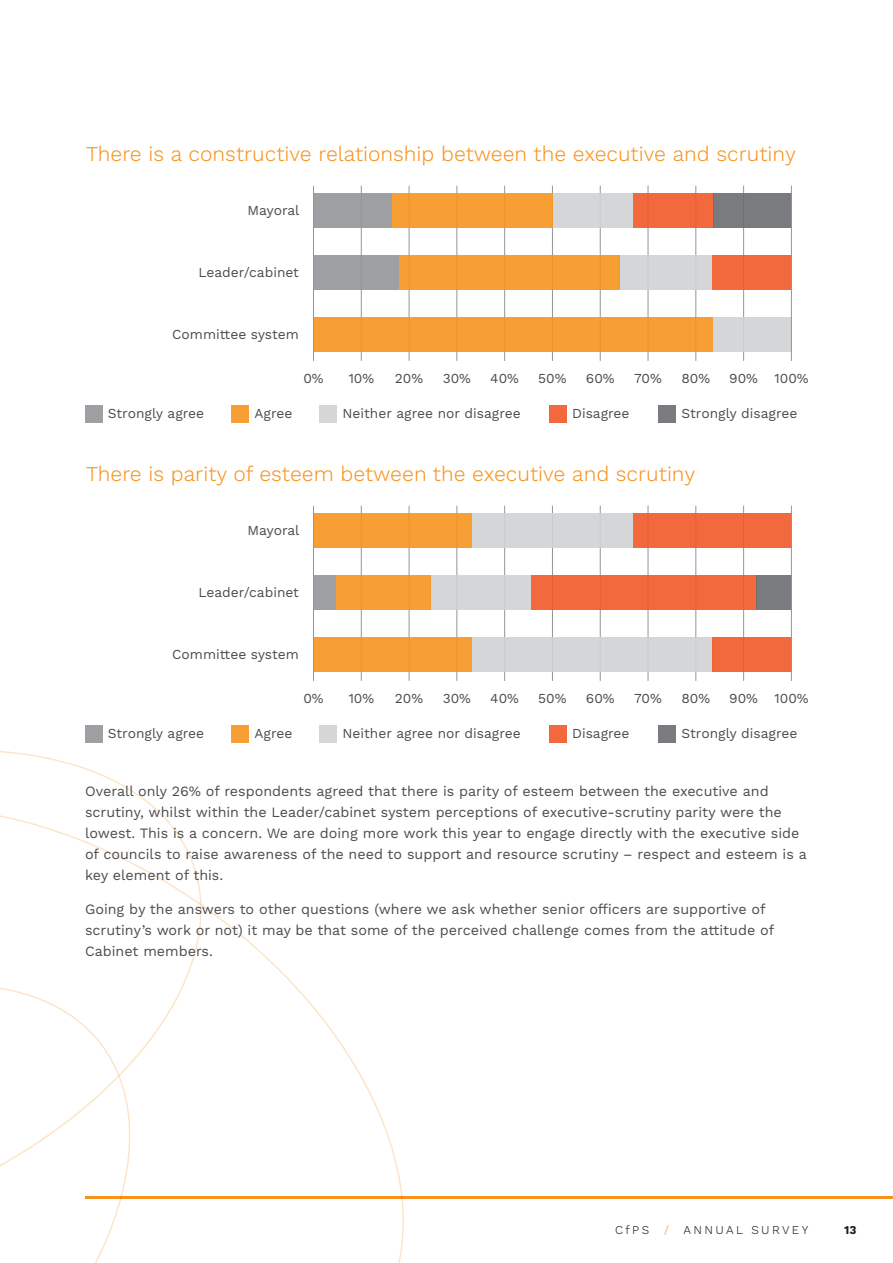
<style>
.page{position:relative;width:893px;height:1263px;background:#fff}
.page>*{position:absolute;margin:0;border:0;box-sizing:border-box;transform-origin:0 0}
.t1{font:300 21px "Work Sans";color:#f7931d}
.t2{font:14.25px/21px "Work Sans";color:#4b4c4d}
.t3{font:13.8px "Work Sans";color:#4b4c4d}
.t4{font:300 12px "Work Sans";letter-spacing:.2em;color:#231f20}
.t5{font:700 12px "Work Sans";color:#231f20}
.s1{color:#f7931d}
</style>
<div class="page">
<hr style="left:85px;top:1196px;width:808px;height:3px;background:#f7931d">
<svg style="left:202px;top:905px;width:202px;height:358px"></svg>
<svg style="left:0;top:751px;width:202px;height:498px"></svg>
<hr style="left:361px;top:186px;width:1px;height:175px;background:#939598">
<hr style="left:409px;top:186px;width:1px;height:175px;background:#939598">
<hr style="left:456px;top:186px;width:1px;height:175px;background:#939598">
<hr style="left:504px;top:186px;width:1px;height:175px;background:#939598">
<hr style="left:552px;top:186px;width:1px;height:175px;background:#939598">
<hr style="left:600px;top:186px;width:1px;height:175px;background:#939598">
<hr style="left:648px;top:186px;width:1px;height:175px;background:#939598">
<hr style="left:695px;top:186px;width:1px;height:175px;background:#939598">
<hr style="left:743px;top:186px;width:1px;height:175px;background:#939598">
<div style="left:552px;top:194px;width:81px;height:34px;background:#d1d2d4"></div>
<div style="left:633px;top:194px;width:80px;height:34px;background:#f2693e"></div>
<div style="left:713px;top:194px;width:78px;height:34px;background:#7a7b7e"></div>
<div style="left:392px;top:194px;width:160px;height:34px;background:#f79e34"></div>
<div style="left:313px;top:194px;width:79px;height:34px;background:#9e9fa2"></div>
<div style="left:620px;top:256px;width:92px;height:34px;background:#d1d2d4"></div>
<div style="left:712px;top:256px;width:79px;height:34px;background:#f2693e"></div>
<div style="left:399px;top:256px;width:221px;height:34px;background:#f79e34"></div>
<div style="left:313px;top:256px;width:86px;height:34px;background:#9e9fa2"></div>
<div style="left:713px;top:317px;width:78px;height:35px;background:#d1d2d4"></div>
<div style="left:313px;top:317px;width:400px;height:35px;background:#f79e34"></div>
<div style="left:85px;top:406px;width:17px;height:17px;background:#9e9fa2"></div>
<div style="left:232px;top:406px;width:17px;height:17px;background:#f79e34"></div>
<div style="left:320px;top:406px;width:17px;height:17px;background:#d1d2d4"></div>
<div style="left:549px;top:406px;width:17px;height:17px;background:#f2693e"></div>
<div style="left:659px;top:406px;width:17px;height:17px;background:#7a7b7e"></div>
<hr style="left:313px;top:186px;width:1px;height:175px;background:#939598">
<hr style="left:791px;top:186px;width:1px;height:175px;background:#939598">
<hr style="left:361px;top:506px;width:1px;height:175px;background:#939598">
<hr style="left:409px;top:506px;width:1px;height:175px;background:#939598">
<hr style="left:456px;top:506px;width:1px;height:175px;background:#939598">
<hr style="left:504px;top:506px;width:1px;height:175px;background:#939598">
<hr style="left:552px;top:506px;width:1px;height:175px;background:#939598">
<hr style="left:600px;top:506px;width:1px;height:175px;background:#939598">
<hr style="left:648px;top:506px;width:1px;height:175px;background:#939598">
<hr style="left:695px;top:506px;width:1px;height:175px;background:#939598">
<hr style="left:743px;top:506px;width:1px;height:175px;background:#939598">
<div style="left:472px;top:514px;width:161px;height:34px;background:#d1d2d4"></div>
<div style="left:633px;top:514px;width:158px;height:34px;background:#f2693e"></div>
<div style="left:313px;top:514px;width:159px;height:34px;background:#f79e34"></div>
<div style="left:430px;top:576px;width:101px;height:34px;background:#d1d2d4"></div>
<div style="left:531px;top:576px;width:226px;height:34px;background:#f2693e"></div>
<div style="left:756px;top:576px;width:35px;height:34px;background:#7a7b7e"></div>
<div style="left:336px;top:576px;width:94px;height:34px;background:#f79e34"></div>
<div style="left:313px;top:576px;width:23px;height:34px;background:#9e9fa2"></div>
<div style="left:472px;top:637px;width:240px;height:34px;background:#d1d2d4"></div>
<div style="left:712px;top:637px;width:79px;height:34px;background:#f2693e"></div>
<div style="left:313px;top:637px;width:159px;height:34px;background:#f79e34"></div>
<div style="left:85px;top:726px;width:17px;height:17px;background:#9e9fa2"></div>
<div style="left:232px;top:726px;width:17px;height:17px;background:#f79e34"></div>
<div style="left:320px;top:726px;width:17px;height:17px;background:#d1d2d4"></div>
<div style="left:549px;top:726px;width:17px;height:17px;background:#f2693e"></div>
<div style="left:659px;top:726px;width:17px;height:17px;background:#7a7b7e"></div>
<hr style="left:313px;top:506px;width:1px;height:175px;background:#939598">
<hr style="left:791px;top:506px;width:1px;height:175px;background:#939598">
<p class="t1" style="left:86px;top:141px;width:711px">There is a constructive relationship between the executive and scrutiny</p>
<p class="t3" style="left:247px;top:202px;width:54px">Mayoral</p>
<p class="t3" style="left:198px;top:264px;width:102px">Leader/cabinet</p>
<p class="t3" style="left:172px;top:326px;width:128px">Committee system</p>
<p class="t3" style="left:303px;top:370px;width:22px">0%</p>
<p class="t3" style="left:348px;top:370px;width:27px">10%</p>
<p class="t3" style="left:395px;top:370px;width:30px">20%</p>
<p class="t3" style="left:443px;top:370px;width:30px">30%</p>
<p class="t3" style="left:490px;top:370px;width:30px">40%</p>
<p class="t3" style="left:538px;top:370px;width:30px">50%</p>
<p class="t3" style="left:586px;top:370px;width:30px">60%</p>
<p class="t3" style="left:634px;top:370px;width:29px">70%</p>
<p class="t3" style="left:681px;top:370px;width:30px">80%</p>
<p class="t3" style="left:729px;top:370px;width:81px">90% 100%</p>
<p class="t3" style="left:108px;top:405px;width:98px">Strongly agree</p>
<p class="t3" style="left:255px;top:405px;width:39px">Agree</p>
<p class="t3" style="left:343px;top:405px;width:180px">Neither agree nor disagree</p>
<p class="t3" style="left:572px;top:405px;width:59px">Disagree</p>
<p class="t3" style="left:681px;top:405px;width:118px">Strongly disagree</p>
<p class="t1" style="left:86px;top:461px;width:611px">There is parity of esteem between the executive and scrutiny</p>
<p class="t3" style="left:247px;top:522px;width:54px">Mayoral</p>
<p class="t3" style="left:198px;top:584px;width:102px">Leader/cabinet</p>
<p class="t3" style="left:172px;top:646px;width:128px">Committee system</p>
<p class="t3" style="left:303px;top:690px;width:22px">0%</p>
<p class="t3" style="left:348px;top:690px;width:27px">10%</p>
<p class="t3" style="left:395px;top:690px;width:30px">20%</p>
<p class="t3" style="left:443px;top:690px;width:30px">30%</p>
<p class="t3" style="left:490px;top:690px;width:30px">40%</p>
<p class="t3" style="left:538px;top:690px;width:30px">50%</p>
<p class="t3" style="left:586px;top:690px;width:30px">60%</p>
<p class="t3" style="left:634px;top:690px;width:29px">70%</p>
<p class="t3" style="left:681px;top:690px;width:30px">80%</p>
<p class="t3" style="left:729px;top:690px;width:81px">90% 100%</p>
<p class="t3" style="left:108px;top:725px;width:98px">Strongly agree</p>
<p class="t3" style="left:255px;top:725px;width:39px">Agree</p>
<p class="t3" style="left:343px;top:725px;width:180px">Neither agree nor disagree</p>
<p class="t3" style="left:572px;top:725px;width:59px">Disagree</p>
<p class="t3" style="left:681px;top:725px;width:118px">Strongly disagree</p>
<p class="t2" style="left:85px;top:782px;width:723px">Overall only 26% of respondents agreed that there is parity of esteem between the executive and scrutiny, whilst within the Leader/cabinet system perceptions of executive-scrutiny parity were the lowest. This is a concern. We are doing more work this year to engage directly with the executive side of councils to raise awareness of the need to support and resource scrutiny – respect and esteem is a key element of this.</p>
<p class="t2" style="left:85px;top:899px;width:691px">Going by the answers to other questions (where we ask whether senior officers are supportive of scrutiny’s work or not) it may be that some of the perceived challenge comes from the attitude of<br>Cabinet members.</p>
<p class="t4" style="left:615px;top:1223px;width:195px">CfPS <span class="s1">/</span> ANNUAL SURVEY</p>
<p class="t5" style="left:844px;top:1223px;width:14px">13</p>
</div>
